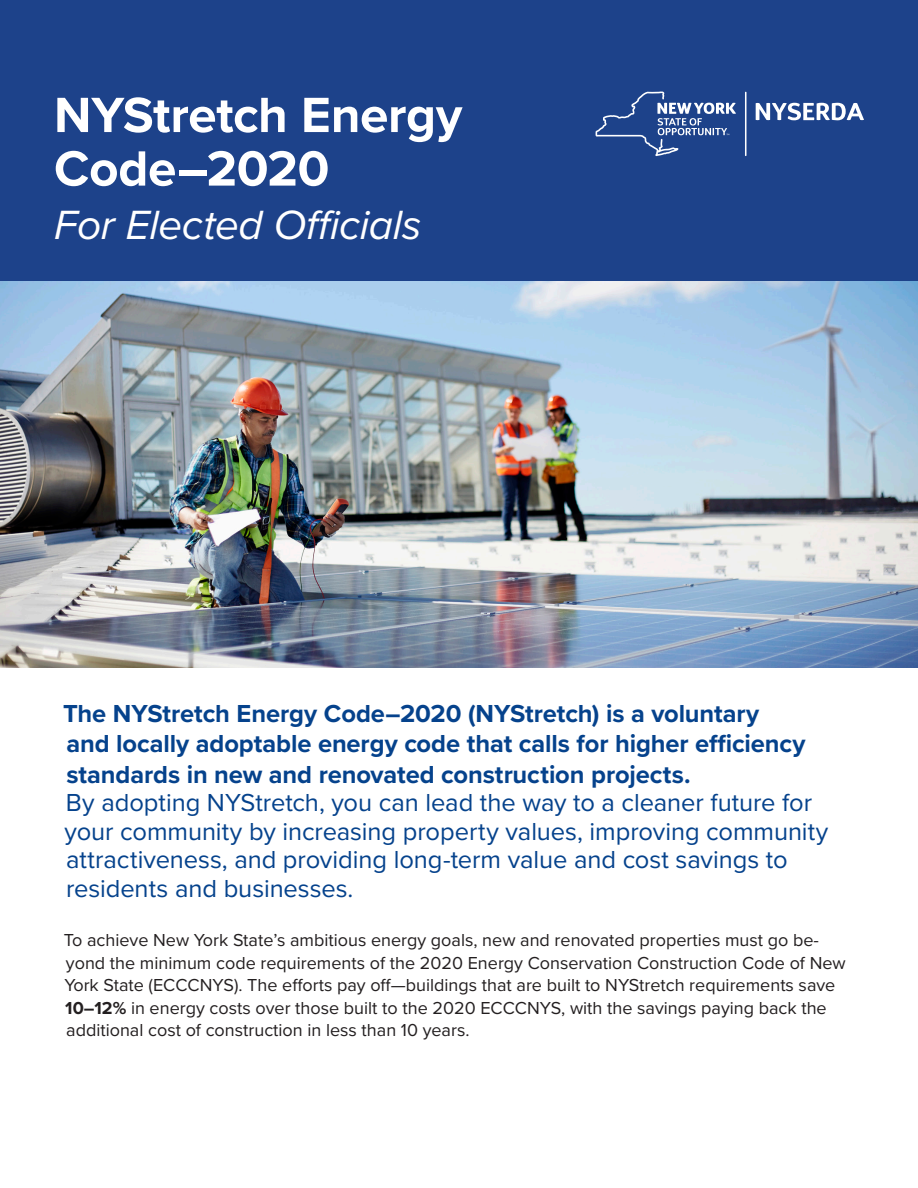
<style>
.page{position:relative;width:918px;height:1188px;background:#fff}
.page>*{position:absolute;margin:0;border:0;box-sizing:border-box;transform-origin:0 0}
.t1{font:700 51.3px/53.6px "Proxima Nova";letter-spacing:-.01em;color:#fff}
.t2{font:italic 42.3px "Proxima Nova";letter-spacing:-.01em;color:#fff}
.t3{font:25.5px/28.5px "Proxima Nova";letter-spacing:-.005em;color:#05428c}
.t4{font:700 25.5px/30.3px "Proxima Nova";letter-spacing:-.005em;color:#05428c}
.t5{font:18px/22.5px "Proxima Nova";color:#231f20}
.s1{font-weight:700}
</style>
<div class="page">
<img style="left:0;top:280px;width:918px;height:388px">
<div style="left:0;top:0;width:918px;height:280px;background:#1d428a"></div>
<svg style="left:756px;top:103px;width:108px;height:17px"></svg>
<hr style="left:745px;top:92px;width:1px;height:64px;background:#fff">
<svg style="left:596px;top:91px;width:140px;height:65px"></svg>
<p class="t1" style="left:54px;top:87px;width:410px">NYStretch Energy<br>Code–2020</p>
<p class="t2" style="left:54px;top:193px;width:369px">For Elected Officials</p>
<p class="t4" style="left:63px;top:698px;width:744px">The NYStretch Energy Code–2020 (NYStretch) is a voluntary and locally adoptable energy code that calls for higher efficiency standards in new and renovated construction projects.</p>
<p class="t3" style="left:65px;top:787px;width:765px">By adopting NYStretch, you can lead the way to a cleaner future for your community by increasing property values, improving community attractiveness, and providing long-term value and cost savings to residents and businesses.</p>
<p class="t5" style="left:64px;top:928px;width:783px">To achieve New York State’s ambitious energy goals, new and renovated properties must go be&shy;yond the minimum code requirements of the 2020 Energy Conservation Construction Code of New York State (ECCCNYS). The efforts pay off—buildings that are built to NYStretch requirements save <span class="s1">10–12%</span> in energy costs over those built to the 2020 ECCCNYS, with the savings paying back the additional cost of construction in less than 10 years.</p>
</div>
